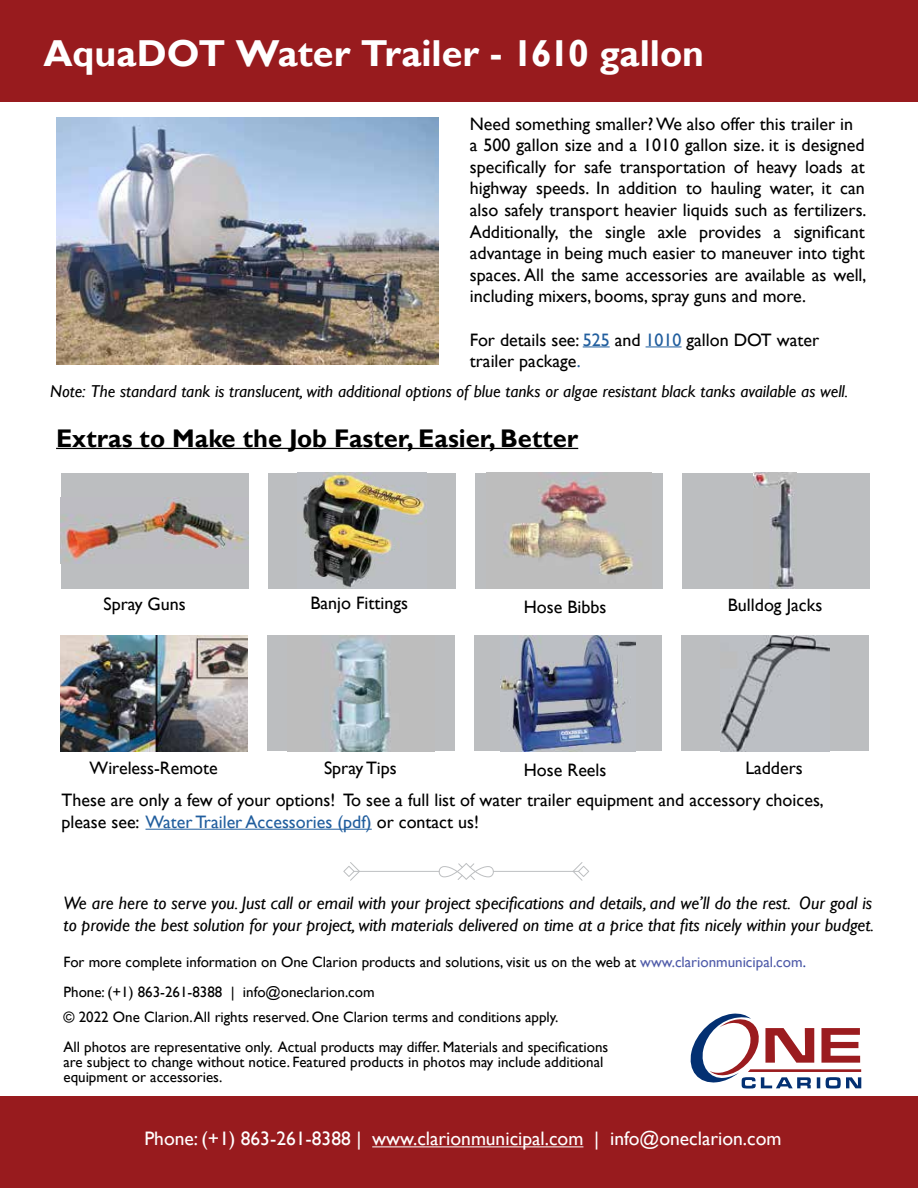
<style>
.page{position:relative;width:918px;height:1188px;background:#fff}
.page>*{position:absolute;margin:0;border:0;box-sizing:border-box;transform-origin:0 0}
.t1{font:700 37.5px "Gill Sans";color:#fff}
.t2{font:700 25.5px "Gill Sans";color:#000}
.t3{font:19.5px "Gill Sans";color:#fff}
.t4{font:18px/21.6px "Gill Sans";color:#000}
.t5{font:italic 18px/21.6px "Gill Sans";color:#000}
.t6{font:italic 17.25px "Gill Sans";color:#000}
.t7{font:15px/30px "Gill Sans";color:#000}
.s1{color:#215e9e}
.s2{color:#4f5ba9}
.s3{color:#2a419a}
</style>
<div class="page">
<div style="left:0;top:1096px;width:918px;height:92px;background:#981b1e"></div>
<hr style="left:372px;top:1146px;width:211px;height:1px;background:#fff">
<svg style="left:691px;top:1014px;width:170px;height:75px"></svg>
<div style="left:0;top:0;width:918px;height:102px;background:#981b1e"></div>
<svg style="left:583px;top:346px;width:27px;height:1px"></svg>
<hr style="left:646px;top:346px;width:36px;height:1px;background:#215e9e">
<img style="left:56px;top:117px;width:382px;height:247px">
<div style="left:61px;top:473px;width:187px;height:115px;background:#bcbec0"></div>
<img style="left:61px;top:497px;width:187px;height:67px">
<div style="left:268px;top:473px;width:187px;height:115px;background:#bcbec0"></div>
<img style="left:303px;top:473px;width:122px;height:115px">
<div style="left:475px;top:473px;width:187px;height:115px;background:#bcbec0"></div>
<img style="left:505px;top:477px;width:129px;height:99px">
<div style="left:682px;top:473px;width:187px;height:115px;background:#bcbec0"></div>
<img style="left:753px;top:473px;width:42px;height:115px">
<img style="left:60px;top:636px;width:188px;height:115px">
<div style="left:267px;top:636px;width:188px;height:115px;background:#bcbec0"></div>
<img style="left:330px;top:637px;width:61px;height:114px">
<div style="left:474px;top:636px;width:188px;height:115px;background:#bcbec0"></div>
<img style="left:500px;top:636px;width:136px;height:115px">
<div style="left:681px;top:636px;width:188px;height:115px;background:#bcbec0"></div>
<img style="left:721px;top:636px;width:108px;height:115px">
<hr style="left:56px;top:448px;width:522px;height:1px;background:#000">
<hr style="left:146px;top:829px;width:226px;height:1px;background:#215e9e">
<hr style="left:493px;top:871px;width:86px;height:1px;background:#bcbec0">
<svg style="left:573px;top:862px;width:16px;height:19px"></svg>
<hr style="left:354px;top:871px;width:86px;height:1px;background:#bcbec0">
<svg style="left:343px;top:862px;width:17px;height:19px"></svg>
<svg style="left:439px;top:863px;width:55px;height:17px"></svg>
<h1 class="t1" style="left:44px;top:31px;width:662px">AquaDOT Water Trailer - 1610 gallon</h1>
<p class="t4" style="left:470px;top:113px;width:398px">Need something smaller? We also offer this trailer in<br>a 500 gallon size and a 1010 gallon size. it is designed specifically for safe transportation of heavy loads at highway speeds. In addition to hauling water, it can also safely transport heavier liquids such as fertilizers.<br>Additionally, the single axle provides a significant advantage in being much easier to maneuver into tight spaces. All the same accessories are available as well, including mixers, booms, spray guns and more.</p>
<p class="t4" style="left:470px;top:329px;width:351px">For details see: <span class="s1">525</span> and <span class="s1">1010</span> gallon DOT water trailer package<span class="s1">.</span></p>
<p class="t6" style="left:50px;top:382px;width:800px">Note: The standard tank is translucent, with additional options of blue tanks or algae resistant black tanks available as well.</p>
<h2 class="t2" style="left:56px;top:423px;width:524px">Extras to Make the Job Faster, Easier, Better</h2>
<p class="t4" style="left:103px;top:593px;width:84px">Spray Guns</p>
<p class="t4" style="left:310px;top:593px;width:99px">Banjo Fittings</p>
<p class="t4" style="left:524px;top:597px;width:84px">Hose Bibbs</p>
<p class="t4" style="left:728px;top:594px;width:96px">Bulldog Jacks</p>
<p class="t4" style="left:90px;top:758px;width:130px">Wireless-Remote</p>
<p class="t4" style="left:324px;top:758px;width:74px">Spray Tips</p>
<p class="t4" style="left:524px;top:759px;width:84px">Hose Reels</p>
<p class="t4" style="left:745px;top:758px;width:59px">Ladders</p>
<p class="t4" style="left:62px;top:790px;width:764px">These are only a few of your options! To see a full list of water trailer equipment and accessory choices, please see: <span class="s1">Water Trailer Accessories (pdf)</span> or contact us!</p>
<p class="t5" style="left:64px;top:893px;width:812px">We are here to serve you. Just call or email with your project specifications and details, and we’ll do the rest. Our goal is to provide the best solution for your project, with materials delivered on time at a price that fits nicely within your budget.</p>
<p class="t7" style="left:64px;top:947px;width:744px">For more complete information on One Clarion products and solutions, visit us on the web at <span class="s2">www.clarionmunicipal.com</span><span class="s3">.<br></span>Phone: (+1) 863-261-8388 | info@oneclarion.com</p>
<p class="t7" style="left:64px;top:1002px;width:546px">© 2022 One Clarion. All rights reserved. One Clarion terms and conditions apply.<br>All photos are representative only. Actual products may differ. Materials and specifications</p>
<p class="t7" style="left:64px;top:1055px;width:541px;line-height:15px">are subject to change without notice. Featured products in photos may include additional equipment or accessories.</p>
<p class="t3" style="left:144px;top:1128px;width:639px">Phone: (+1) 863-261-8388 | www.clarionmunicipal.com | info@oneclarion.com</p>
</div>
